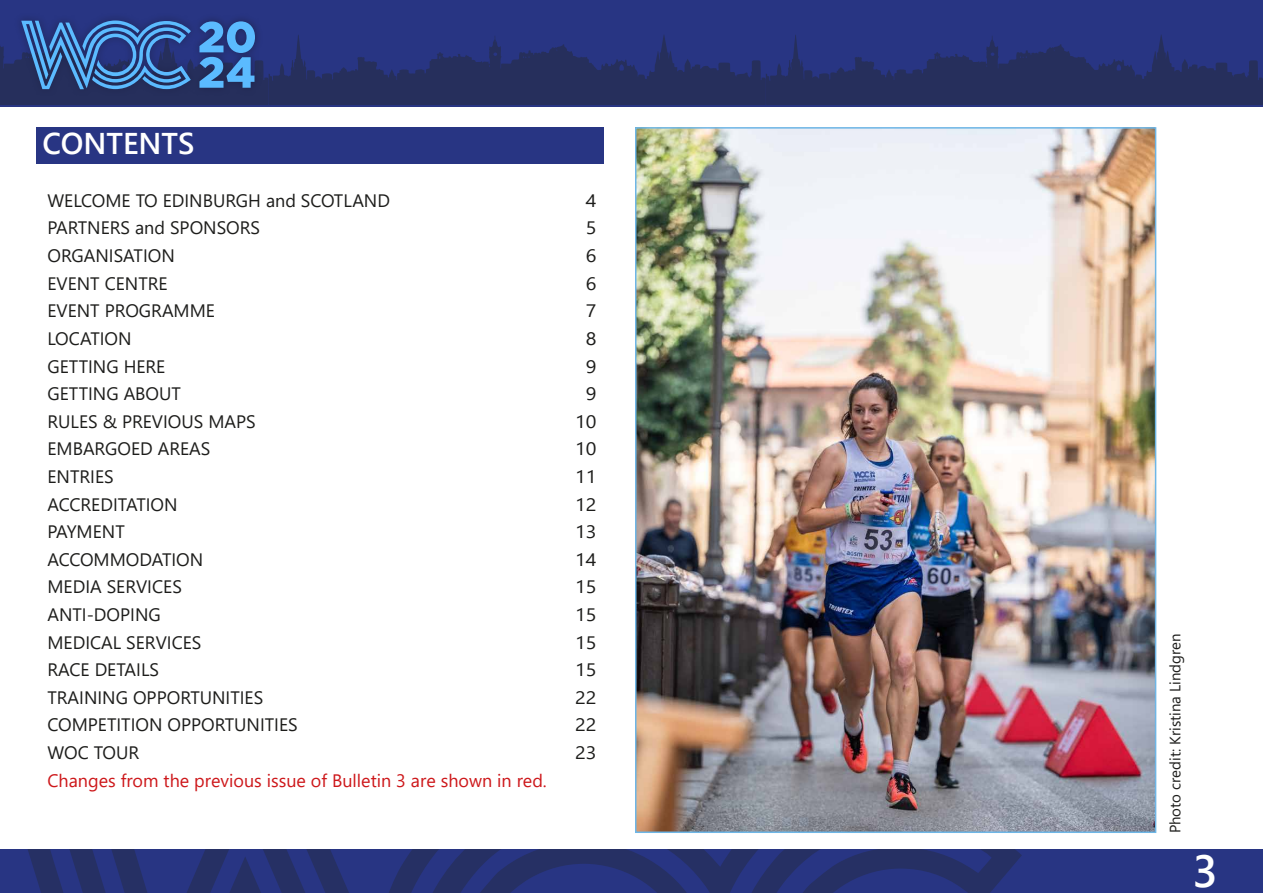
<style>
.page{position:relative;width:1263px;height:893px;background:#fff}
.page>*{position:absolute;margin:0;border:0;box-sizing:border-box;transform-origin:0 0}
.t1{font:600 45px "Segoe UI";color:#fff}
.t2{font:600 30px "Segoe UI";color:#fff}
.t3{font:18px "Segoe UI";color:#1d1d1b}
.t4{font:18px "Segoe UI";color:#cd171a}
.t5{font:18px "Segoe UI";color:#1d1d1b;scale:1.1 1}
.t6{font:15px "Segoe UI";color:#1d1d1b}
</style>
<div class="page">
<div style="left:0;top:0;width:1263px;height:106px;background:#283583"></div>
<div style="left:0;top:850px;width:1263px;height:43px;background:#283583"></div>
<svg style="left:0;top:21px;width:1263px;height:84px"></svg>
<svg style="left:28px;top:850px;width:994px;height:43px"></svg>
<div style="left:37px;top:127px;width:567px;height:36px;background:#283583"></div>
<img style="left:638px;top:130px;width:515px;height:700px">
<h2 class="t2" style="left:43px;top:115px;width:153px">CONTENTS</h2>
<p class="t3" style="left:47px;top:183px;width:344px">WELCOME TO EDINBURGH and SCOTLAND</p>
<p class="t5" style="left:586px;top:183px;width:11px">4</p>
<p class="t3" style="left:47px;top:211px;width:214px">PARTNERS and SPONSORS</p>
<p class="t5" style="left:586px;top:211px;width:11px">5</p>
<p class="t3" style="left:47px;top:239px;width:129px">ORGANISATION</p>
<p class="t5" style="left:586px;top:239px;width:11px">6</p>
<p class="t3" style="left:47px;top:266px;width:122px">EVENT CENTRE</p>
<p class="t5" style="left:586px;top:266px;width:11px">6</p>
<p class="t3" style="left:47px;top:294px;width:169px">EVENT PROGRAMME</p>
<p class="t5" style="left:586px;top:294px;width:11px">7</p>
<p class="t3" style="left:47px;top:322px;width:86px">LOCATION</p>
<p class="t5" style="left:586px;top:322px;width:11px">8</p>
<p class="t3" style="left:47px;top:349px;width:119px">GETTING HERE</p>
<p class="t5" style="left:586px;top:349px;width:11px">9</p>
<p class="t3" style="left:47px;top:377px;width:135px">GETTING ABOUT</p>
<p class="t5" style="left:586px;top:377px;width:11px">9</p>
<p class="t3" style="left:47px;top:404px;width:210px">RULES &amp; PREVIOUS MAPS</p>
<p class="t5" style="left:575px;top:404px;width:21px">10</p>
<p class="t3" style="left:47px;top:432px;width:164px">EMBARGOED AREAS</p>
<p class="t5" style="left:575px;top:432px;width:21px">10</p>
<p class="t3" style="left:47px;top:460px;width:68px">ENTRIES</p>
<p class="t5" style="left:575px;top:460px;width:21px">11</p>
<p class="t3" style="left:47px;top:487px;width:132px">ACCREDITATION</p>
<p class="t5" style="left:575px;top:487px;width:21px">12</p>
<p class="t3" style="left:47px;top:515px;width:79px">PAYMENT</p>
<p class="t5" style="left:575px;top:515px;width:21px">13</p>
<p class="t3" style="left:47px;top:542px;width:157px">ACCOMMODATION</p>
<p class="t5" style="left:575px;top:542px;width:21px">14</p>
<p class="t3" style="left:47px;top:570px;width:136px">MEDIA SERVICES</p>
<p class="t5" style="left:575px;top:570px;width:21px">15</p>
<p class="t3" style="left:47px;top:598px;width:115px">ANTI-DOPING</p>
<p class="t5" style="left:575px;top:598px;width:21px">15</p>
<p class="t3" style="left:47px;top:625px;width:156px">MEDICAL SERVICES</p>
<p class="t5" style="left:575px;top:625px;width:21px">15</p>
<p class="t3" style="left:47px;top:653px;width:113px">RACE DETAILS</p>
<p class="t5" style="left:575px;top:653px;width:21px">15</p>
<p class="t3" style="left:47px;top:680px;width:217px">TRAINING OPPORTUNITIES</p>
<p class="t5" style="left:575px;top:680px;width:21px">22</p>
<p class="t3" style="left:47px;top:708px;width:252px">COMPETITION OPPORTUNITIES</p>
<p class="t5" style="left:575px;top:708px;width:21px">22</p>
<p class="t3" style="left:47px;top:736px;width:93px">WOC TOUR</p>
<p class="t5" style="left:575px;top:736px;width:21px">23</p>
<p class="t4" style="left:47px;top:763px;width:501px">Changes from the previous issue of Bulletin 3 are shown in red.</p>
<p class="t6" style="left:1161px;top:833px;width:201px;rotate:-90deg">Photo credit: Kristina Lindgren</p>
<h1 class="t1" style="left:1193px;top:829px;width:26px">3</h1>
</div>
